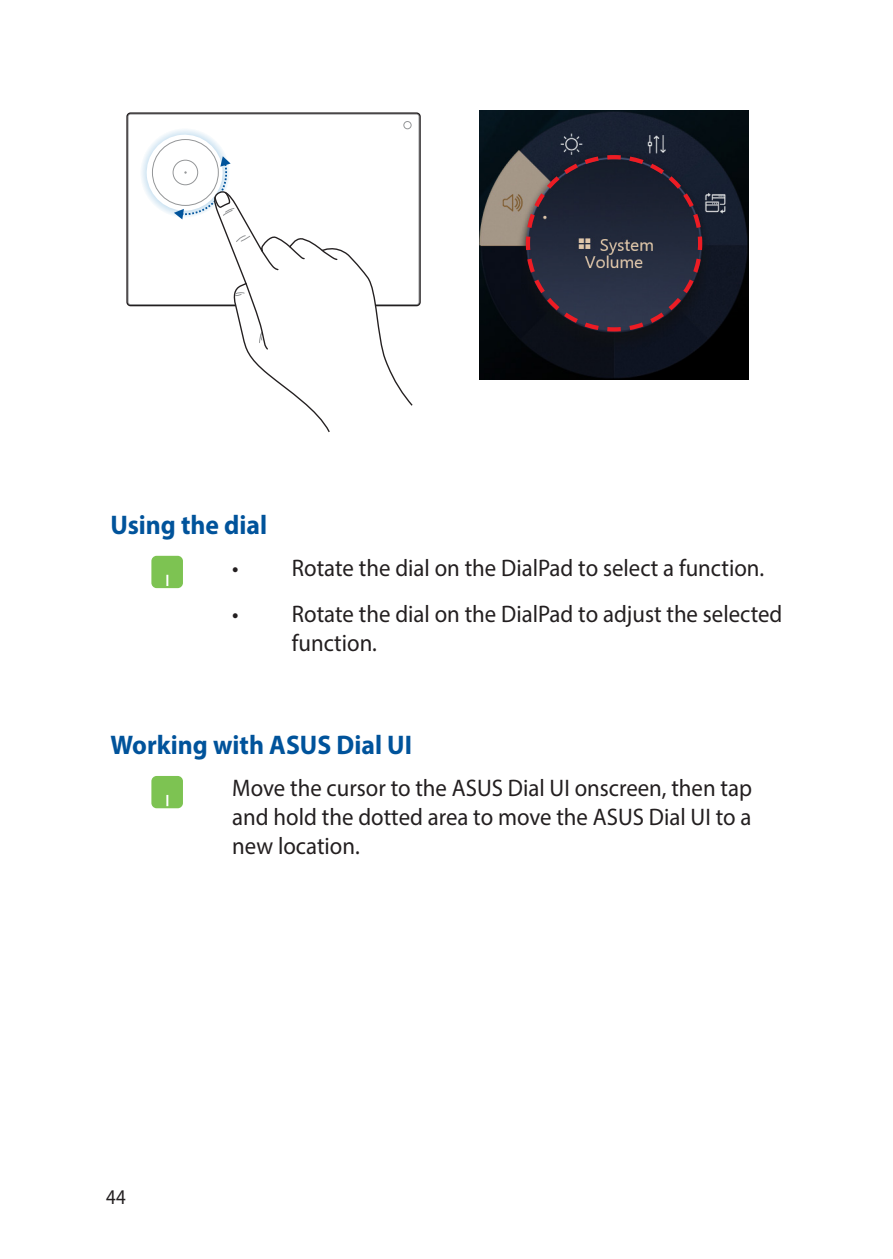
<style>
.page{position:relative;width:893px;height:1259px;background:#fff}
.page>*{position:absolute;margin:0;border:0;box-sizing:border-box;transform-origin:0 0}
.t1{font:700 27px "Myriad Pro";color:#00539b;scale:.95 1}
.t2{font:24px/28.8px "Myriad Pro";color:#231f20;scale:.95 1}
.t3{font:21px "Myriad Pro";color:#231f20;scale:.9 1}
</style>
<div class="page">
<div style="left:151px;top:556px;width:32px;height:32px;background:#7dc352;border-radius:5px"></div>
<svg style="left:166px;top:575px;width:2px;height:11px"></svg>
<div style="left:151px;top:776px;width:32px;height:32px;background:#7dc352;border-radius:5px"></div>
<svg style="left:166px;top:795px;width:2px;height:11px"></svg>
<div style="left:128px;top:114px;width:291px;height:191px;border:1px solid #949698;border-radius:2px"></div>
<div style="left:126px;top:112px;width:295px;height:194px;border:1px solid #231f20;border-radius:4px"></div>
<div style="left:403px;top:121px;width:9px;height:8px;border:1px solid #949698;border-radius:50%"></div>
<svg style="left:211px;top:202px;width:203px;height:231px"></svg>
<svg style="left:236px;top:234px;width:15px;height:8px"></svg>
<svg style="left:261px;top:250px;width:18px;height:21px"></svg>
<svg style="left:288px;top:245px;width:17px;height:16px"></svg>
<svg style="left:320px;top:248px;width:18px;height:13px"></svg>
<svg style="left:141px;top:129px;width:94px;height:90px"></svg>
<svg style="left:234px;top:282px;width:35px;height:69px"></svg>
<img style="left:479px;top:111px;width:269px;height:268px">
<svg style="left:524px;top:153px;width:180px;height:181px;background:#2e2b3a"></svg>
<p class="t1" style="left:111px;top:507px;width:166px">Using the dial</p>
<p class="t2" style="left:232px;top:553px;width:561px">• Rotate the dial on the DialPad to select a function.</p>
<p class="t2" style="left:292px;top:599px;width:518px;text-indent:-60px">• Rotate the dial on the DialPad to adjust the selected function.</p>
<p class="t1" style="left:111px;top:727px;width:319px">Working with ASUS Dial UI</p>
<p class="t2" style="left:232px;top:773px;width:549px;text-align:justify">Move the cursor to the ASUS Dial UI onscreen, then tap and hold the dotted area to move the ASUS Dial UI to a new location.</p>
<p class="t3" style="left:106px;top:1184px;width:23px">44</p>
</div>
